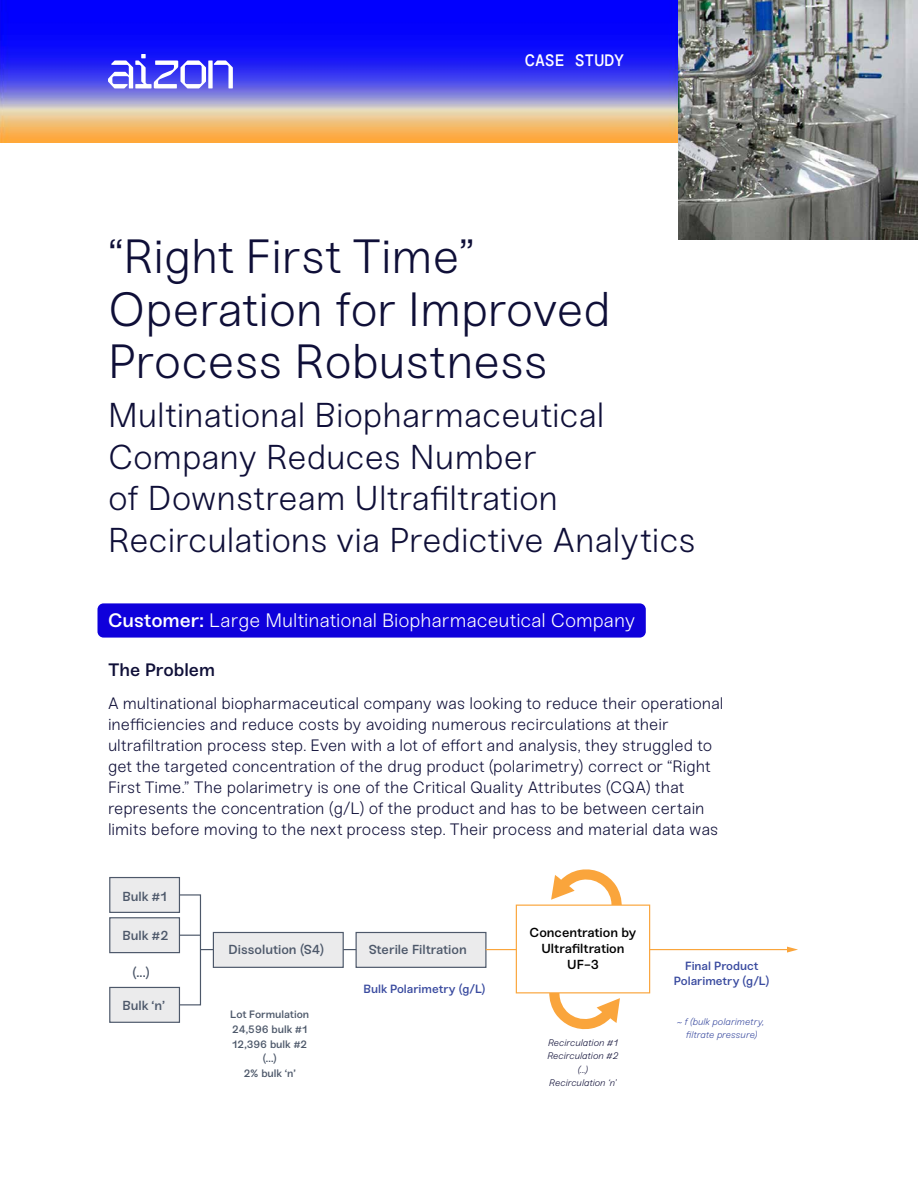
<style>
.page{position:relative;width:918px;height:1188px;background:#fff}
.page>*{position:absolute;margin:0;border:0;box-sizing:border-box;transform-origin:0 0}
.t1{font:300 48px/52.5px "Sneak";letter-spacing:-.005em;color:#0f0f38}
.t2{font:300 34.5px/41.4px "Sneak";letter-spacing:-.005em;color:#0f0f38}
.t3{font:300 19.5px "Sneak";letter-spacing:-.005em;color:#fff}
.t4{font:500 18px "Sneak";color:#0f0f38}
.t5{font:300 16.5px/21px "Sneak";letter-spacing:-.005em;color:#0f0f38}
.t6{font:500 16.5px "DM Mono";color:#fff}
.t7{font:500 13.05px "Sneak";letter-spacing:-.005em;color:#4d586a}
.t8{font:500 13.05px/15.8px "Sneak";letter-spacing:-.005em;color:#000;text-align:center}
.t9{font:500 11.85px/15.8px "Sneak";color:#394a9f;text-align:center}
.t10{font:500 10.65px/14.7px "Sneak";color:#4d586a;text-align:center}
.t11{font:italic 300 9.45px/13.4px "Sneak";letter-spacing:-.005em;color:#111139;text-align:center}
.t12{font:italic 300 9.45px/13.4px "Sneak";color:#394a9f}
.s1{font-weight:500}
</style>
<div class="page">
<img style="left:0;top:0;width:678px;height:143px">
<img style="left:678px;top:0;width:240px;height:240px">
<div style="left:208px;top:60px;width:5px;height:28px;background:#fff"></div>
<svg style="left:108px;top:54px;width:98px;height:34px"></svg>
<svg style="left:214px;top:60px;width:19px;height:28px"></svg>
<div style="left:98px;top:603px;width:548px;height:35px;background:#0f00db;border-radius:6px"></div>
<svg style="left:551px;top:869px;width:71px;height:36px"></svg>
<svg style="left:549px;top:993px;width:71px;height:37px"></svg>
<div style="left:516px;top:905px;width:134px;height:88px;border:1px solid #faa53c"></div>
<div style="left:110px;top:878px;width:69px;height:34px;background:#ebebec"></div>
<div style="left:109px;top:877px;width:71px;height:36px;border:1px solid #4d586a"></div>
<div style="left:110px;top:918px;width:69px;height:35px;background:#ebebec"></div>
<div style="left:109px;top:917px;width:71px;height:36px;border:1px solid #4d586a"></div>
<div style="left:110px;top:987px;width:69px;height:35px;background:#ebebec"></div>
<div style="left:109px;top:987px;width:71px;height:36px;border:1px solid #4d586a"></div>
<div style="left:213px;top:932px;width:130px;height:35px;background:#ebebec"></div>
<div style="left:213px;top:932px;width:131px;height:36px;border:1px solid #4d586a"></div>
<div style="left:179px;top:894px;width:22px;height:111px;border:1px solid #4d586a"></div>
<svg style="left:179px;top:935px;width:21px;height:1px"></svg>
<svg style="left:200px;top:949px;width:13px;height:1px"></svg>
<div style="left:356px;top:932px;width:130px;height:35px;background:#ebebec"></div>
<div style="left:356px;top:932px;width:131px;height:36px;border:1px solid #4d586a"></div>
<svg style="left:343px;top:949px;width:13px;height:1px"></svg>
<hr style="left:486px;top:949px;width:30px;height:1px;background:#faa53c">
<hr style="left:650px;top:949px;width:139px;height:1px;background:#faa53c">
<svg style="left:787px;top:947px;width:11px;height:6px"></svg>
<p class="t6" style="left:525px;top:50px;width:100px">CASE STUDY</p>
<h1 class="t1" style="left:108px;top:231px;width:504px">“Right First Time”<br>Operation for Improved<br>Process Robustness</h1>
<h2 class="t2" style="left:108px;top:395px;width:589px">Multinational Biopharmaceutical Company Reduces Number<br>of Downstream Ultrafiltration Recirculations via Predictive Analytics</h2>
<p class="t3" style="left:108px;top:608px;width:529px"><span class="s1">Customer:</span> Large Multinational Biopharmaceutical Company</p>
<p class="t4" style="left:108px;top:659px;width:109px">The Problem</p>
<p class="t5" style="left:108px;top:693px;width:617px">A multinational biopharmaceutical company was looking to reduce their operational inefficiencies and reduce costs by avoiding numerous recirculations at their ultrafiltration process step. Even with a lot of effort and analysis, they struggled to get the targeted concentration of the drug product (polarimetry) correct or “Right First Time.” The polarimetry is one of the Critical Quality Attributes (CQA) that represents the concentration (g/L) of the product and has to be between certain limits before moving to the next process step. Their process and material data was</p>
<p class="t7" style="left:122px;top:888px;width:46px">Bulk #1</p>
<p class="t7" style="left:122px;top:927px;width:48px">Bulk #2</p>
<p class="t7" style="left:133px;top:965px;width:19px">(...)</p>
<p class="t7" style="left:122px;top:997px;width:44px">Bulk ‘n’</p>
<p class="t7" style="left:229px;top:942px;width:97px">Dissolution (S4)</p>
<p class="t10" style="left:230px;top:1007px;width:81px">Lot Formulation<br>24,596 bulk #1<br>12,396 bulk #2 (...)<br>2% bulk ‘n’</p>
<p class="t7" style="left:369px;top:942px;width:100px">Sterile Filtration</p>
<p class="t9" style="left:364px;top:981px;width:124px">Bulk Polarimetry (g/L)</p>
<p class="t8" style="left:530px;top:925px;width:108px">Concentration by<br>Ultra-ltration<br>UF-3</p>
<p class="t11" style="left:547px;top:1036px;width:73px">Recirculation #1<br>Recirculation #2 (...)<br>Recirculation ‘n’</p>
<p class="t9" style="left:674px;top:958px;width:97px">Final Product<br>Polarimetry (g/L)</p>
<p class="t12" style="left:691px;top:1015px;width:74px;text-indent:-15px">~ f (bulk polarimetry, ltrate pressure)</p>
</div>
